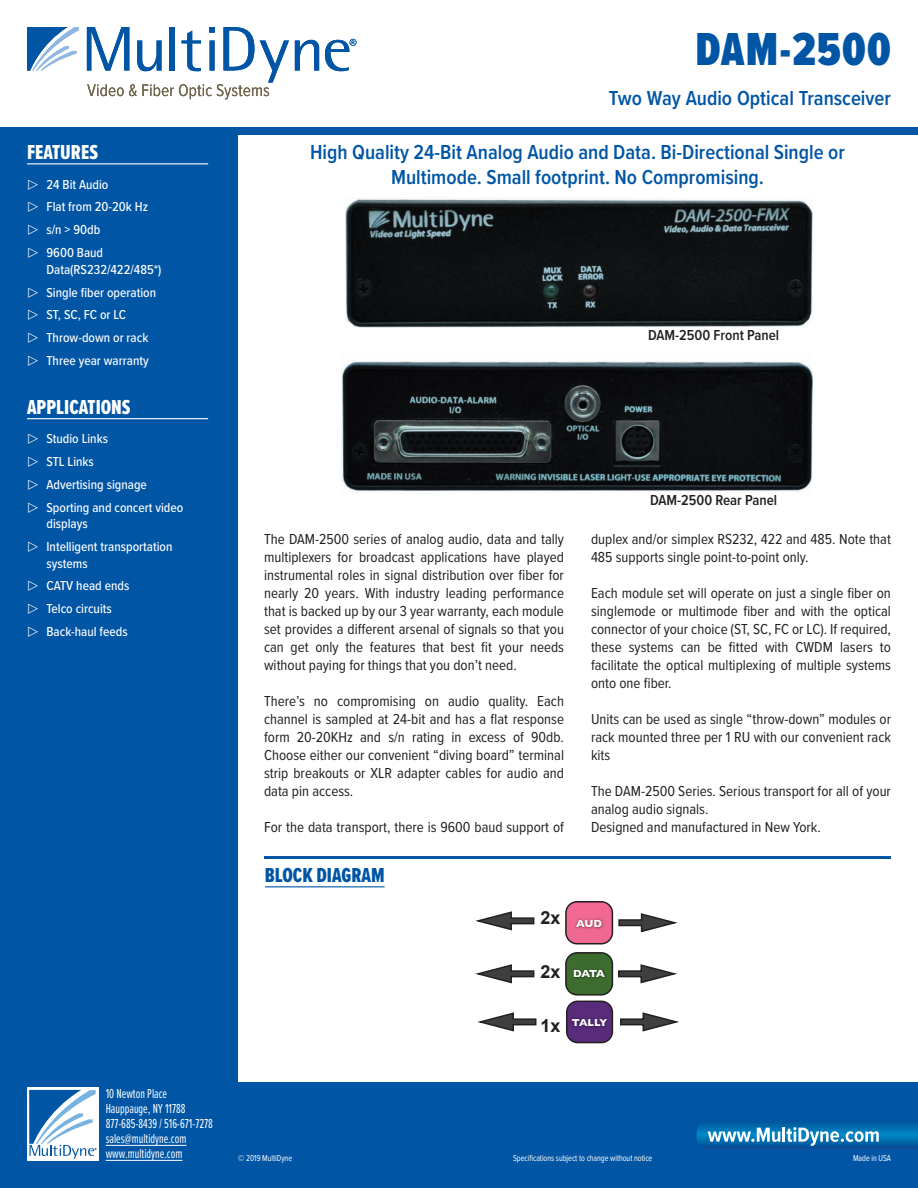
<style>
.page{position:relative;width:918px;height:1188px;background:#fff}
.page>*{position:absolute;margin:0;border:0;box-sizing:border-box;transform-origin:0 0}
.Product_Name{font:900 48px "Proxima Nova Ex Cn";letter-spacing:.025em;color:#0155a5}
.Main_Header_Line{font:600 21px/25.2px "Proxima Nova Cond";color:#0155a5;text-align:center}
.Product_Sub-info{font:600 21px "Proxima Nova Cond";color:#0155a5}
.Features__white{font:21px "Proxima Nova Ex Cn Extrabld";color:#fff}
.Headers_Blue{font:21px "Proxima Nova Ex Cn Extrabld";color:#0155a5}
.t1{font:700 18px "Arial";color:#231f20}
.Main_Body_Text{font:15px/18px "Proxima Nova Cond";color:#231f20;text-align:justify}
.Caption_Black{font:600 15px "Proxima Nova Cond";color:#231f20}
.t2{font:500 13.5px/16.2px "Proxima Nova Cond";color:#fff}
.t3{font:13.5px/15px "Proxima Nova Ex Cn";color:#fff;scale:.9 1}
.t4{font:700 10.5px "Gill Sans";letter-spacing:-.045em;color:#fff}
.t5{font:700 10.35px "Gill Sans";letter-spacing:-.045em;color:#fff}
.t6{font:600 9px "Proxima Nova Cond";letter-spacing:-.005em;color:#fff;scale:.9 1}
.Copyright_Footer_inf{font:9px "Proxima Nova Cond";letter-spacing:-.005em;color:#fff;scale:.9 1}
</style>
<div class="page">
<img style="left:345px;top:197px;width:467px;height:130px">
<div style="left:7px;top:1082px;width:911px;height:106px;background:#0155a5"></div>
<div style="left:0;top:131px;width:237px;height:1057px;background:#0155a5"></div>
<div style="left:0;top:127px;width:918px;height:7px;background:#0155a5"></div>
<div style="left:27px;top:1088px;width:72px;height:73px;background:linear-gradient(to bottom,#fff,#fff)"></div>
<svg style="left:29px;top:1090px;width:68px;height:69px"></svg>
<hr style="left:106px;top:1145px;width:80px;height:1px;background:#fff">
<hr style="left:106px;top:1160px;width:76px;height:1px;background:#fff">
<hr style="left:27px;top:163px;width:181px;height:1px;background:#fff">
<hr style="left:27px;top:418px;width:181px;height:1px;background:#fff">
<svg style="left:697px;top:1124px;width:221px;height:25px"></svg>
<svg style="left:295px;top:40px;width:24px;height:31px"></svg>
<svg style="left:27px;top:27px;width:52px;height:44px"></svg>
<svg style="left:325px;top:39px;width:32px;height:32px"></svg>
<svg style="left:87px;top:27px;width:202px;height:72px"></svg>
<hr style="left:265px;top:886px;width:120px;height:1px;background:#0155a5">
<hr style="left:265px;top:857px;width:626px;height:2px;background:#0155a5">
<img style="left:342px;top:361px;width:471px;height:131px">
<svg style="left:475px;top:964px;width:60px;height:20px"></svg>
<div style="left:566px;top:953px;width:46px;height:42px;background:#3c6d2f;border-radius:11px"></div>
<div style="left:565px;top:952px;width:48px;height:44px;border:2px solid #231f20;border-radius:11px"></div>
<img style="left:573px;top:969px;width:33px;height:10px">
<svg style="left:618px;top:913px;width:60px;height:20px"></svg>
<svg style="left:618px;top:964px;width:59px;height:20px"></svg>
<div style="left:566px;top:902px;width:46px;height:42px;background:#f16992;border-radius:11px"></div>
<div style="left:565px;top:901px;width:48px;height:44px;border:2px solid #231f20;border-radius:11px"></div>
<img style="left:575px;top:918px;width:29px;height:11px">
<svg style="left:475px;top:911px;width:60px;height:20px"></svg>
<div style="left:567px;top:1001px;width:45px;height:42px;background:#592b7b;border-radius:11px"></div>
<div style="left:566px;top:1001px;width:47px;height:42px;border:1px solid #231f20;border-radius:11px"></div>
<img style="left:571px;top:1018px;width:36px;height:10px">
<svg style="left:477px;top:1012px;width:60px;height:20px"></svg>
<svg style="left:620px;top:1012px;width:59px;height:20px"></svg>
<p class="Features__white" style="left:27px;top:137px;width:73px">FEATURES</p>
<p class="t2" style="left:46px;top:176px;width:63px">24 Bit Audio</p>
<p class="t2" style="left:46px;top:199px;width:103px">Flat from 20-20k Hz</p>
<p class="t2" style="left:46px;top:222px;width:55px">s/n &gt; 90db</p>
<p class="t2" style="left:46px;top:245px;width:116px">9600 Baud<br>Data(RS232/422/485*)</p>
<p class="t2" style="left:46px;top:284px;width:111px">Single fiber operation</p>
<p class="t2" style="left:46px;top:307px;width:81px">ST, SC, FC or LC</p>
<p class="t2" style="left:46px;top:330px;width:103px">Throw-down or rack</p>
<p class="t2" style="left:46px;top:353px;width:104px">Three year warranty</p>
<p class="Features__white" style="left:27px;top:391px;width:105px">APPLICATIONS</p>
<p class="t2" style="left:46px;top:431px;width:63px">Studio Links</p>
<p class="t2" style="left:46px;top:454px;width:49px">STL Links</p>
<p class="t2" style="left:46px;top:477px;width:102px">Advertising signage</p>
<p class="t2" style="left:46px;top:500px;width:138px">Sporting and concert video displays</p>
<p class="t2" style="left:46px;top:539px;width:128px">Intelligent transportation systems</p>
<p class="t2" style="left:46px;top:578px;width:84px">CATV head ends</p>
<p class="t2" style="left:46px;top:601px;width:67px">Telco circuits</p>
<p class="t2" style="left:46px;top:624px;width:83px">Back-haul feeds</p>
<p class="t3" style="left:106px;top:1086px;width:70px">10 Newton Place</p>
<p class="t3" style="left:106px;top:1101px;width:90px">Hauppauge, NY 11788</p>
<p class="t3" style="left:106px;top:1116px;width:121px">877-685-8439 / 516-671-7278</p>
<p class="t3" style="left:106px;top:1131px;width:91px">sales@multidyne.com www.multidyne.com</p>
<p class="Product_Name" style="left:696px;top:14px;width:197px">DAM-2500</p>
<p class="Product_Sub-info" style="left:609px;top:83px;width:284px">Two Way Audio Optical Transceiver</p>
<p class="Main_Header_Line" style="left:310px;top:139px;width:536px">High Quality 24-Bit Analog Audio and Data. Bi-Directional Single or<br>Multimode. Small footprint. No Compromising.</p>
<p class="Caption_Black" style="left:648px;top:324px;width:133px">DAM-2500 Front Panel</p>
<p class="Main_Body_Text" style="left:264px;top:529px;width:302px">The DAM-2500 series of analog audio, data and tally multiplexers for broadcast applications have played instrumental roles in signal distribution over fiber for nearly 20 years. With industry leading performance that is backed up by our 3 year warranty, each module set provides a different arsenal of signals so that you can get only the features that best fit your needs without paying for things that you don’t need.</p>
<p class="Main_Body_Text" style="left:264px;top:691px;width:302px">There’s no compromising on audio quality. Each channel is sampled at 24-bit and has a flat response form 20-20KHz and s/n rating in excess of 90db.<br>Choose either our convenient “diving board” terminal strip breakouts or XLR adapter cables for audio and data pin access.</p>
<p class="Main_Body_Text" style="left:264px;top:817px;width:301px">For the data transport, there is 9600 baud support of</p>
<p class="Headers_Blue" style="left:265px;top:860px;width:121px">BLOCK DIAGRAM</p>
<p class="Caption_Black" style="left:650px;top:489px;width:129px">DAM-2500 Rear Panel</p>
<p class="Main_Body_Text" style="left:591px;top:529px;width:301px">duplex and/or simplex RS232, 422 and 485. Note that<br>485 supports single point-to-point only.</p>
<p class="Main_Body_Text" style="left:591px;top:583px;width:302px">Each module set will operate on just a single fiber on singlemode or multimode fiber and with the optical connector of your choice (ST, SC, FC or LC). If required, these systems can be fitted with CWDM lasers to facilitate the optical multiplexing of multiple systems onto one fiber.</p>
<p class="Main_Body_Text" style="left:591px;top:709px;width:302px">Units can be used as single “throw-down” modules or rack mounted three per 1 RU with our convenient rack kits</p>
<p class="Main_Body_Text" style="left:591px;top:781px;width:301px">The DAM-2500 Series. Serious transport for all of your analog audio signals.</p>
<p class="Main_Body_Text" style="left:591px;top:817px;width:231px">Designed and manufactured in New York.</p>
<p class="t1" style="left:540px;top:906px;width:22px">2x</p>
<p class="t4" style="left:576px;top:917px;width:28px">AUD</p>
<p class="t1" style="left:540px;top:960px;width:22px">2x</p>
<p class="t4" style="left:573px;top:967px;width:33px">DATA</p>
<p class="t1" style="left:540px;top:1014px;width:22px">1x</p>
<p class="t5" style="left:572px;top:1016px;width:37px">TALLY</p>
<p class="t6" style="left:244px;top:1151px;width:75px">© 08/2017 MultiDyne</p>
<p class="t6" style="left:504px;top:1151px;width:162px">Specifi ations subject to change without notice</p>
<p class="t6" style="left:846px;top:1151px;width:45px">Made in USA</p>
<p class="Copyright_Footer_inf" style="left:238px;top:1151px;width:61px">© 2019 MultiDyne</p>
<p class="Copyright_Footer_inf" style="left:513px;top:1151px;width:156px">Specifications subject to change without notice</p>
<p class="Copyright_Footer_inf" style="left:853px;top:1151px;width:44px">Made in USA</p>
</div>
